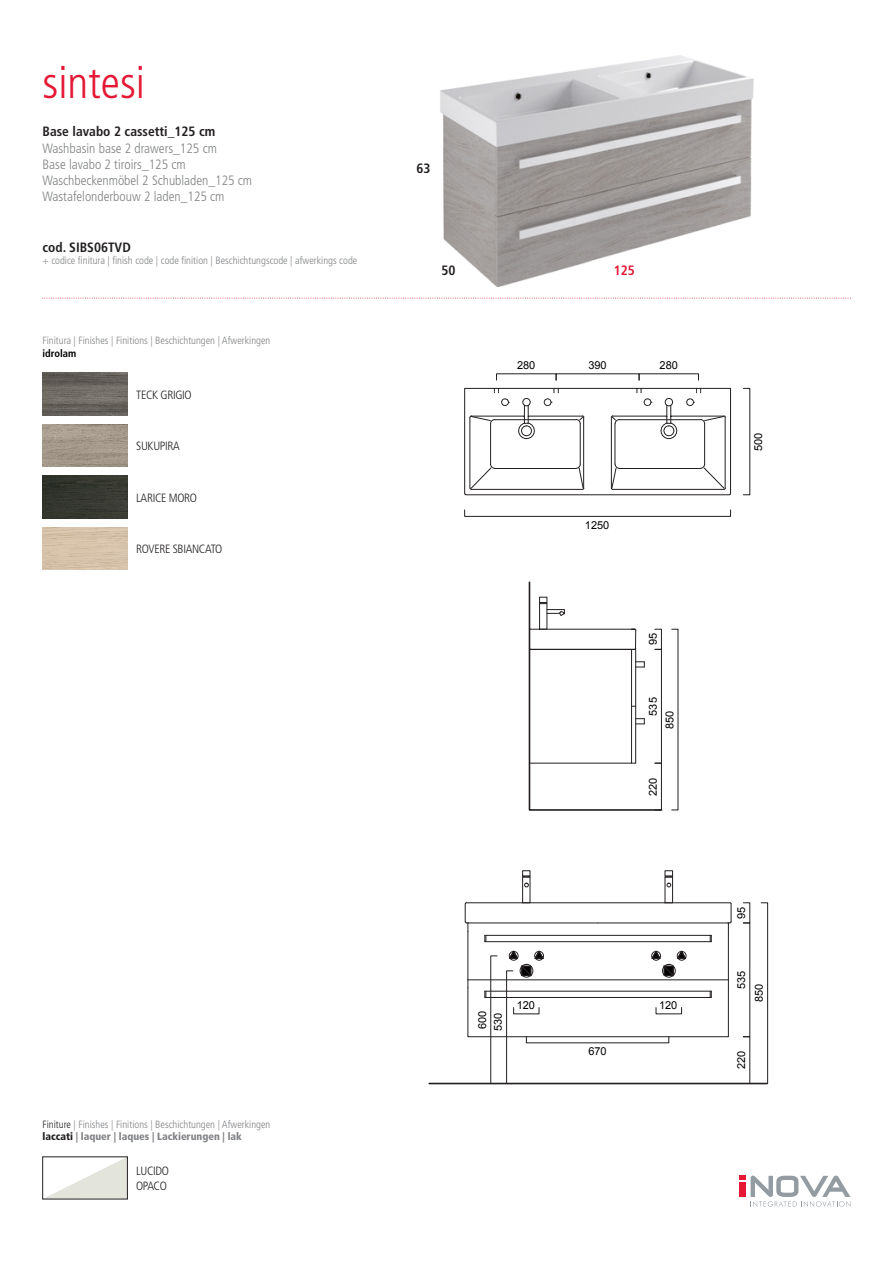
<style>
.page{position:relative;width:893px;height:1263px;background:#fff}
.page>*{position:absolute;margin:0;border:0;box-sizing:border-box;transform-origin:0 0}
.t1{font:300 condensed 45px "Frutiger LT Std";color:#e51836}
.t2{font:300 condensed 13.5px "Frutiger LT Std";color:#808284}
.t3{font:700 condensed 13.5px "Frutiger LT Std";color:#231f20}
.t4{font:700 condensed 13.5px "Frutiger LT Std";color:#e51836}
.t5{font:300 condensed 12px "Frutiger LT Std";letter-spacing:-.025em;color:#231f20}
.t6{font:10.95px "Arial";color:#000}
.t7{font:300 condensed 10.5px "Frutiger LT Std";color:#808284}
.t8{font:300 condensed 10.5px "Frutiger LT Std";color:#808285}
.t9{font:900 condensed 10.5px "Frutiger LT Std";color:#808285}
.t10{font:700 condensed 10.5px "Frutiger LT Std";color:#000}
.s1{color:#231f20}
</style>
<div class="page">
<svg style="left:44px;top:298px;width:807px;height:1px"></svg>
<svg style="left:47px;top:1159px;width:79px;height:38px"></svg>
<div style="left:739px;top:1182px;width:6px;height:15px;background:#e51836"></div>
<svg style="left:739px;top:1176px;width:6px;height:4px"></svg>
<svg style="left:751px;top:1175px;width:99px;height:32px"></svg>
<img style="left:43px;top:476px;width:85px;height:42px">
<img style="left:43px;top:424px;width:85px;height:43px">
<img style="left:43px;top:373px;width:85px;height:42px">
<img style="left:42px;top:527px;width:85px;height:43px">
<img style="left:401px;top:55px;width:357px;height:243px">
<div style="left:464px;top:388px;width:267px;height:106px;border:1px solid #231f20"></div>
<hr style="left:466px;top:494px;width:263px;height:1px;background:#231f20">
<div style="left:464px;top:510px;width:267px;height:7px;border:1px solid #231f20"></div>
<svg style="left:554px;top:388px;width:5px;height:5px"></svg>
<svg style="left:637px;top:388px;width:5px;height:5px"></svg>
<svg style="left:696px;top:388px;width:5px;height:5px"></svg>
<svg style="left:494px;top:388px;width:5px;height:5px"></svg>
<hr style="left:471px;top:416px;width:53px;height:1px;background:#231f20">
<hr style="left:469px;top:417px;width:1px;height:71px;background:#231f20">
<hr style="left:471px;top:489px;width:111px;height:1px;background:#231f20">
<hr style="left:583px;top:417px;width:1px;height:71px;background:#231f20">
<hr style="left:528px;top:416px;width:54px;height:1px;background:#231f20">
<hr style="left:490px;top:424px;width:1px;height:40px;background:#231f20">
<hr style="left:495px;top:468px;width:81px;height:1px;background:#231f20">
<svg style="left:464px;top:464px;width:31px;height:31px"></svg>
<hr style="left:495px;top:419px;width:81px;height:1px;background:#231f20">
<svg style="left:469px;top:415px;width:26px;height:9px"></svg>
<svg style="left:518px;top:423px;width:17px;height:16px"></svg>
<hr style="left:580px;top:424px;width:1px;height:40px;background:#231f20">
<svg style="left:576px;top:415px;width:9px;height:9px"></svg>
<svg style="left:576px;top:464px;width:9px;height:26px"></svg>
<hr style="left:671px;top:416px;width:53px;height:1px;background:#231f20">
<hr style="left:725px;top:417px;width:1px;height:71px;background:#231f20">
<hr style="left:613px;top:489px;width:111px;height:1px;background:#231f20">
<hr style="left:611px;top:417px;width:1px;height:71px;background:#231f20">
<hr style="left:613px;top:416px;width:54px;height:1px;background:#231f20">
<hr style="left:704px;top:424px;width:1px;height:40px;background:#231f20">
<hr style="left:619px;top:468px;width:81px;height:1px;background:#231f20">
<svg style="left:700px;top:464px;width:31px;height:31px"></svg>
<hr style="left:619px;top:419px;width:81px;height:1px;background:#231f20">
<svg style="left:700px;top:415px;width:26px;height:9px"></svg>
<svg style="left:661px;top:423px;width:16px;height:16px"></svg>
<hr style="left:615px;top:424px;width:1px;height:40px;background:#231f20">
<svg style="left:610px;top:415px;width:10px;height:9px"></svg>
<svg style="left:610px;top:464px;width:10px;height:26px"></svg>
<svg style="left:544px;top:399px;width:8px;height:7px"></svg>
<svg style="left:501px;top:399px;width:8px;height:7px"></svg>
<svg style="left:644px;top:399px;width:8px;height:7px"></svg>
<svg style="left:686px;top:399px;width:8px;height:7px"></svg>
<div style="left:523px;top:398px;width:7px;height:8px;border:1px solid #231f20;border-radius:50%"></div>
<div style="left:524px;top:405px;width:4px;height:18px;border:1px solid #231f20"></div>
<div style="left:665px;top:398px;width:8px;height:8px;border:1px solid #231f20;border-radius:50%"></div>
<div style="left:667px;top:405px;width:4px;height:18px;border:1px solid #231f20"></div>
<hr style="left:598px;top:922px;width:130px;height:1px;background:#231f20">
<hr style="left:466px;top:902px;width:264px;height:1px;background:#231f20">
<hr style="left:468px;top:922px;width:130px;height:1px;background:#231f20">
<hr style="left:468px;top:979px;width:260px;height:1px;background:#231f20">
<svg style="left:464px;top:902px;width:5px;height:29px"></svg>
<svg style="left:728px;top:902px;width:4px;height:29px"></svg>
<div style="left:468px;top:987px;width:261px;height:50px;border:1px solid #231f20"></div>
<hr style="left:728px;top:931px;width:1px;height:48px;background:#231f20">
<hr style="left:468px;top:931px;width:1px;height:48px;background:#231f20">
<hr style="left:429px;top:1083px;width:338px;height:1px;background:#231f20">
<div style="left:509px;top:951px;width:9px;height:9px;border:1px solid #231f20;border-radius:50%"></div>
<svg style="left:509px;top:951px;width:9px;height:8px"></svg>
<div style="left:535px;top:951px;width:8px;height:9px;border:1px solid #231f20;border-radius:50%"></div>
<svg style="left:534px;top:951px;width:10px;height:8px"></svg>
<div style="left:520px;top:964px;width:13px;height:13px;border:1px solid #231f20;border-radius:50%"></div>
<svg style="left:521px;top:965px;width:10px;height:11px"></svg>
<div style="left:652px;top:951px;width:8px;height:9px;border:1px solid #231f20;border-radius:50%"></div>
<svg style="left:651px;top:951px;width:9px;height:8px"></svg>
<div style="left:677px;top:951px;width:9px;height:9px;border:1px solid #231f20;border-radius:50%"></div>
<svg style="left:677px;top:951px;width:9px;height:8px"></svg>
<div style="left:662px;top:964px;width:13px;height:13px;border:1px solid #231f20;border-radius:50%"></div>
<svg style="left:663px;top:965px;width:11px;height:11px"></svg>
<div style="left:526px;top:1036px;width:143px;height:7px;border:1px solid #231f20"></div>
<svg style="left:743px;top:1036px;width:9px;height:47px"></svg>
<div style="left:506px;top:971px;width:7px;height:113px;border:1px solid #231f20"></div>
<div style="left:522px;top:870px;width:8px;height:6px;border:1px solid #231f20"></div>
<svg style="left:522px;top:876px;width:8px;height:27px"></svg>
<div style="left:665px;top:870px;width:8px;height:6px;border:1px solid #231f20"></div>
<svg style="left:665px;top:876px;width:8px;height:27px"></svg>
<div style="left:761px;top:902px;width:7px;height:182px;border:1px solid #231f20"></div>
<hr style="left:485px;top:991px;width:226px;height:1px;background:#231f20">
<hr style="left:485px;top:997px;width:226px;height:1px;background:#231f20">
<hr style="left:485px;top:935px;width:226px;height:1px;background:#231f20">
<hr style="left:485px;top:941px;width:226px;height:1px;background:#231f20">
<svg style="left:485px;top:935px;width:2px;height:7px"></svg>
<svg style="left:485px;top:991px;width:2px;height:6px"></svg>
<svg style="left:710px;top:935px;width:2px;height:7px"></svg>
<svg style="left:710px;top:991px;width:2px;height:6px"></svg>
<svg style="left:528px;top:581px;width:135px;height:230px"></svg>
<p class="t1" style="left:43px;top:56px;width:104px">sintesi</p>
<p class="t3" style="left:43px;top:124px;width:174px">Base lavabo 2 cassetti_125 cm</p>
<p class="t2" style="left:43px;top:140px;width:176px">Washbasin base 2 drawers_125 cm</p>
<p class="t2" style="left:43px;top:156px;width:145px">Base lavabo 2 tiroirs_125 cm</p>
<p class="t2" style="left:43px;top:173px;width:211px">Waschbeckenmöbel 2 Schubladen_125 cm</p>
<p class="t2" style="left:43px;top:189px;width:183px">Wastafelonderbouw 2 laden_125 cm</p>
<p class="t3" style="left:43px;top:239px;width:90px">cod. SIBS06TVD</p>
<p class="t7" style="left:43px;top:255px;width:316px">+ codice finitura | finish code | code finition | Beschichtungscode | afwerkings code</p>
<p class="t7" style="left:43px;top:335px;width:229px">Finitura | Finishes | Finitions | Beschichtungen | Afwerkingen</p>
<p class="t10" style="left:43px;top:347px;width:35px">idrolam</p>
<p class="t5" style="left:136px;top:388px;width:57px">TECK GRIGIO</p>
<p class="t6" style="left:156px;top:395px;width:20px">280</p>
<p class="t5" style="left:136px;top:439px;width:45px">SUKUPIRA</p>
<p class="t5" style="left:136px;top:491px;width:62px">LARICE MORO</p>
<p class="t5" style="left:136px;top:542px;width:88px">ROVERE SBIANCATO</p>
<p class="t8" style="left:43px;top:1118px;width:229px"><span class="s1">Finiture</span> | Finishes | Finitions | Beschichtungen | Afwerkingen</p>
<p class="t9" style="left:43px;top:1130px;width:201px"><span class="s1">laccati</span> | laquer | laques | Lackierungen | lak</p>
<p class="t5" style="left:136px;top:1164px;width:34px">LUCIDO</p>
<p class="t5" style="left:136px;top:1179px;width:32px">OPACO</p>
<p class="t3" style="left:416px;top:160px;width:16px">63</p>
<p class="t3" style="left:442px;top:262px;width:16px">50</p>
<p class="t4" style="left:614px;top:262px;width:23px">125</p>
<p class="t6" style="left:517px;top:358px;width:20px">280</p>
<p class="t6" style="left:588px;top:358px;width:20px">390</p>
<p class="t6" style="left:660px;top:358px;width:20px">280</p>
<p class="t6" style="left:585px;top:518px;width:26px">1250</p>
<p class="t6" style="left:646px;top:645px;width:14px;rotate:-90deg">95</p>
<p class="t6" style="left:646px;top:716px;width:20px;rotate:-90deg">535</p>
<p class="t6" style="left:662px;top:729px;width:20px;rotate:-90deg">850</p>
<p class="t6" style="left:646px;top:796px;width:20px;rotate:-90deg">220</p>
<p class="t6" style="left:751px;top:451px;width:20px;rotate:-90deg">500</p>
<p class="t6" style="left:475px;top:1029px;width:20px;rotate:-90deg">600</p>
<p class="t6" style="left:491px;top:1031px;width:20px;rotate:-90deg">530</p>
<p class="t6" style="left:517px;top:998px;width:20px">120</p>
<p class="t6" style="left:734px;top:919px;width:14px;rotate:-90deg">95</p>
<p class="t6" style="left:659px;top:998px;width:20px">120</p>
<p class="t6" style="left:734px;top:989px;width:20px;rotate:-90deg">535</p>
<p class="t6" style="left:752px;top:1002px;width:20px;rotate:-90deg">850</p>
<p class="t6" style="left:588px;top:1044px;width:20px">670</p>
<p class="t6" style="left:734px;top:1069px;width:20px;rotate:-90deg">220</p>
</div>
